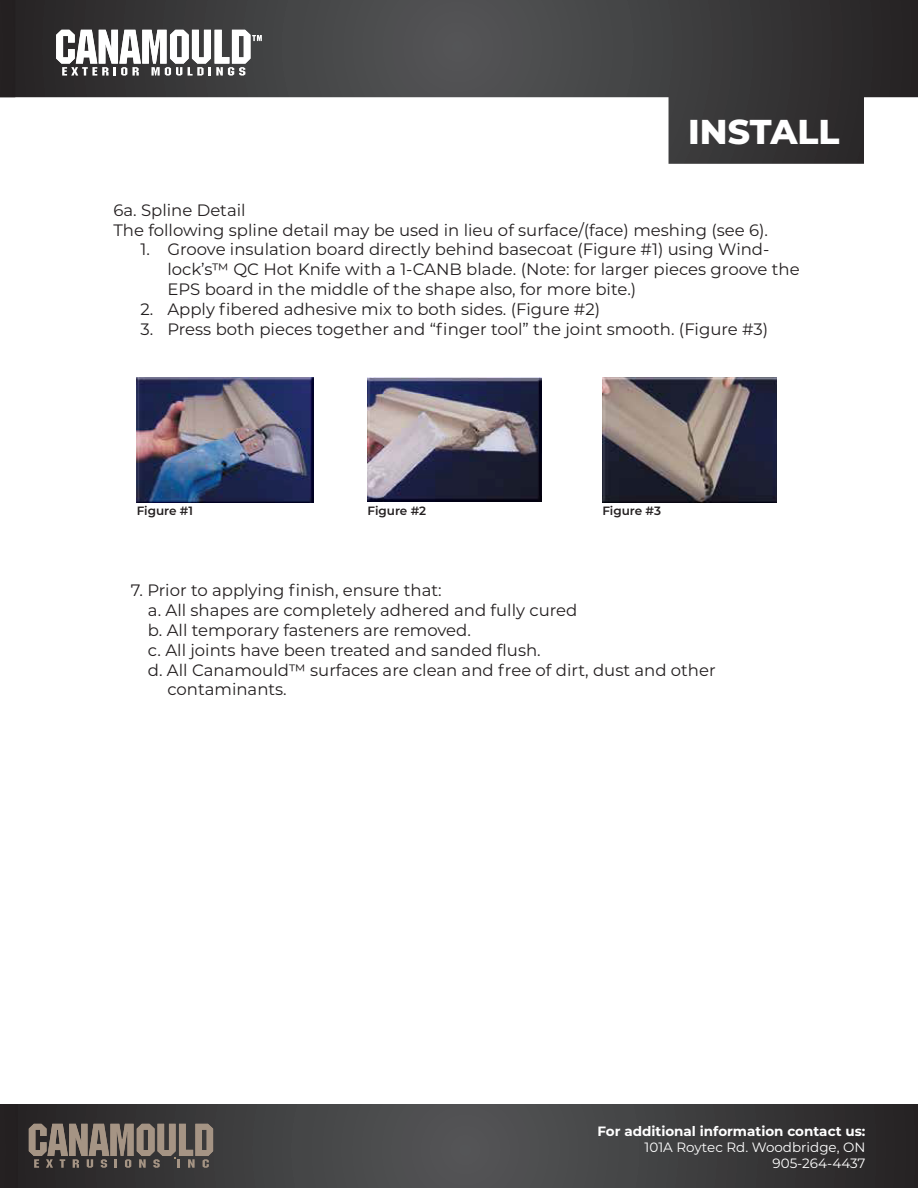
<style>
.page{position:relative;width:918px;height:1188px;background:#fff}
.page>*{position:absolute;margin:0;border:0;box-sizing:border-box;transform-origin:0 0}
.t1{font:800 34.5px "Montserrat";color:#fff}
.t2{font:16.5px "Montserrat";color:#231f20}
.t3{font:13.5px/16.2px "Montserrat";color:#fff;text-align:right}
.t4{font:700 13.5px "Montserrat";color:#fff}
.t5{font:600 12px "Montserrat";color:#231f20}
</style>
<div class="page">
<svg style="left:15px;top:0;width:903px;height:164px"></svg>
<svg style="left:0;top:0;width:15px;height:98px"></svg>
<svg style="left:18px;top:1105px;width:900px;height:83px;background:#3f3e3f"></svg>
<div style="left:0;top:1105px;width:18px;height:83px;background:#242021"></div>
<svg style="left:29px;top:1124px;width:184px;height:44px;background:#73685f"></svg>
<svg style="left:56px;top:30px;width:206px;height:46px"></svg>
<img style="left:137px;top:377px;width:177px;height:125px">
<img style="left:368px;top:377px;width:174px;height:125px">
<img style="left:602px;top:377px;width:175px;height:125px">
<h1 class="t1" style="left:688px;top:107px;width:153px">INSTALL</h1>
<p class="t2" style="left:113px;top:199px;width:134px">6a. Spline Detail</p>
<p class="t2" style="left:113px;top:218px;width:656px">The following spline detail may be used in lieu of surface/(face) meshing (see 6).</p>
<p class="t2" style="left:140px;top:238px;width:631px">1. Groove insulation board directly behind basecoat (Figure #1) using Wind-</p>
<p class="t2" style="left:167px;top:258px;width:634px">lock’s™ QC Hot Knife with a 1-CANB blade. (Note: for larger pieces groove the</p>
<p class="t2" style="left:167px;top:278px;width:470px">EPS board in the middle of the shape also, for more bite.)</p>
<p class="t2" style="left:140px;top:298px;width:461px">2. Apply fibered adhesive mix to both sides. (Figure #2)</p>
<p class="t2" style="left:140px;top:317px;width:630px">3. Press both pieces together and “finger tool” the joint smooth. (Figure #3)</p>
<p class="t5" style="left:137px;top:502px;width:58px">Figure #1</p>
<p class="t5" style="left:368px;top:502px;width:60px">Figure #2</p>
<p class="t5" style="left:602px;top:502px;width:60px">Figure #3</p>
<p class="t2" style="left:131px;top:579px;width:312px">7. Prior to applying finish, ensure that:</p>
<p class="t2" style="left:148px;top:599px;width:431px">a. All shapes are completely adhered and fully cured</p>
<p class="t2" style="left:148px;top:619px;width:324px">b. All temporary fasteners are removed.</p>
<p class="t2" style="left:148px;top:639px;width:394px">c. All joints have been treated and sanded flush.</p>
<p class="t2" style="left:148px;top:658px;width:569px">d. All Canamould™ surfaces are clean and free of dirt, dust and other</p>
<p class="t2" style="left:167px;top:678px;width:121px">contaminants.</p>
<p class="t4" style="left:597px;top:1121px;width:270px">For additional information contact us:</p>
<p class="t3" style="left:645px;top:1139px;width:222px">101A Roytec Rd. Woodbridge, ON<br>905-264-4437</p>
</div>
